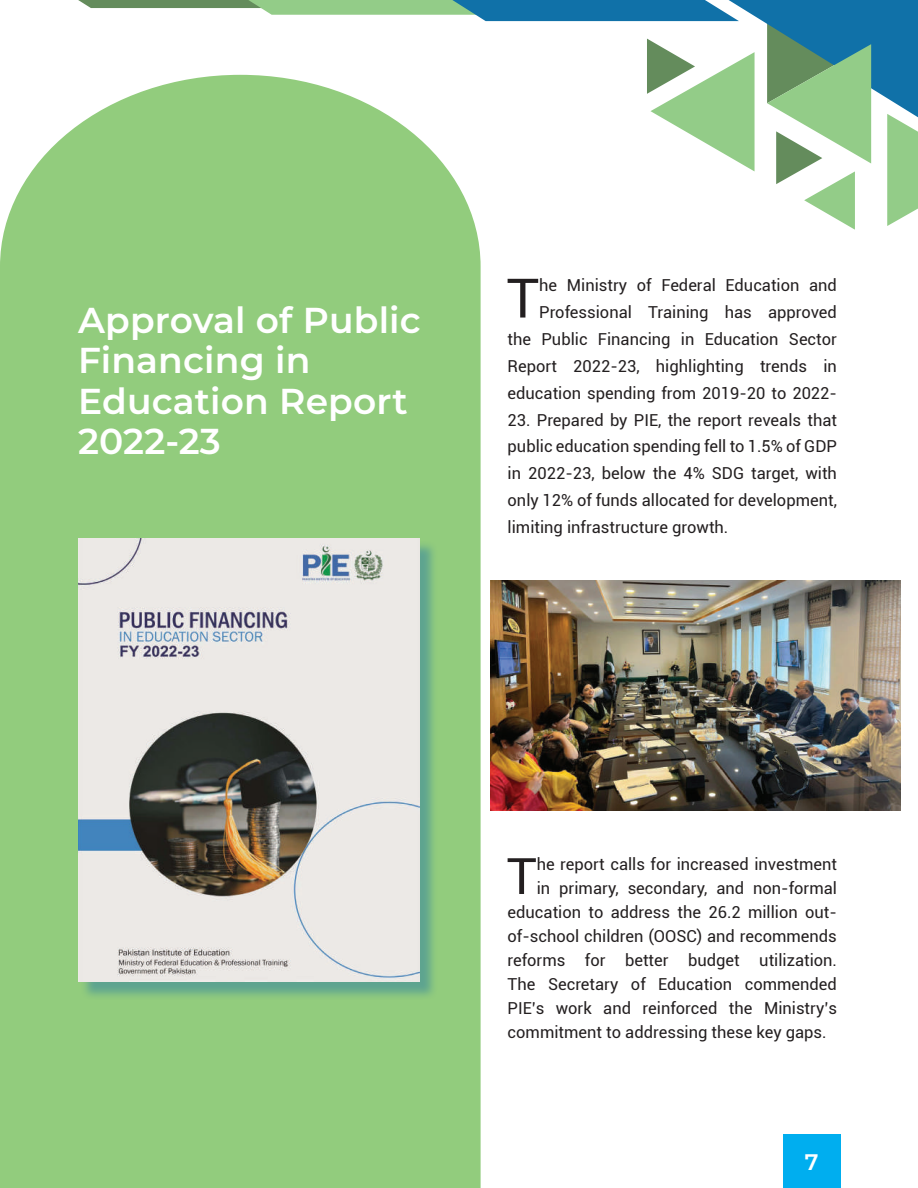
<style>
.page{position:relative;width:918px;height:1188px;background:#fff}
.page>*{position:absolute;margin:0;border:0;box-sizing:border-box;transform-origin:0 0}
.t1{font:54.45px "Roboto";color:#231f20}
.t2{font:50.25px "Roboto";color:#231f20}
.t3{font:600 36px/40.5px "Montserrat";letter-spacing:.005em;color:#fff}
.t4{font:600 22.5px "Montserrat";color:#fff}
.t5{font:16.5px/27px "Roboto";color:#231f20;text-align:right}
</style>
<div class="page">
<svg style="left:78px;top:0;width:840px;height:229px"></svg>
<div style="left:783px;top:1135px;width:57px;height:53px;background:#00aeef"></div>
<div style="left:0;top:75px;width:481px;height:1113px;background:#92cc7d"></div>
<div style="left:80px;top:541px;width:358px;height:460px;background:#1c72a8;opacity:.44"></div>
<img style="left:78px;top:538px;width:341px;height:444px">
<img style="left:490px;top:581px;width:411px;height:230px">
<h3 class="t3" style="left:78px;top:298px;width:344px">Approval of Public<br>Financing in<br>Education Report<br>2022-23</h3>
<p class="t5" style="left:508px;top:271px;width:331px">he Ministry of Federal Education and Professional Training has approved<br>the Public Financing in Education Sector Report 2022-23, highlighting trends in education spending from 2019-20 to 2022-</p>
<p class="t5" style="left:508px;top:406px;width:331px;text-align:justify">23. Prepared by PIE, the report reveals that public education spending fell to 1.5% of GDP in 2022-23, below the 4% SDG target, with only 12% of funds allocated for development, limiting infrastructure growth.</p>
<h1 class="t1" style="left:507px;top:260px;width:34px">T</h1>
<h2 class="t2" style="left:507px;top:841px;width:32px">T</h2>
<p class="t5" style="left:537px;top:850px;width:302px">he report calls for increased investment</p>
<p class="t5" style="left:537px;top:874px;width:302px">in primary, secondary, and non-formal</p>
<p class="t5" style="left:508px;top:898px;width:331px">education to address the 26.2 million out-</p>
<p class="t5" style="left:508px;top:922px;width:331px">of-school children (OOSC) and recommends</p>
<p class="t5" style="left:508px;top:946px;width:331px">reforms for better budget utilization.</p>
<p class="t5" style="left:508px;top:970px;width:331px">The Secretary of Education commended</p>
<p class="t5" style="left:508px;top:994px;width:331px">PIE’s work and reinforced the Ministry’s</p>
<p class="t5" style="left:508px;top:1018px;width:321px">commitment to addressing these key gaps.</p>
<h3 class="t4" style="left:805px;top:1146px;width:15px">7</h3>
</div>
